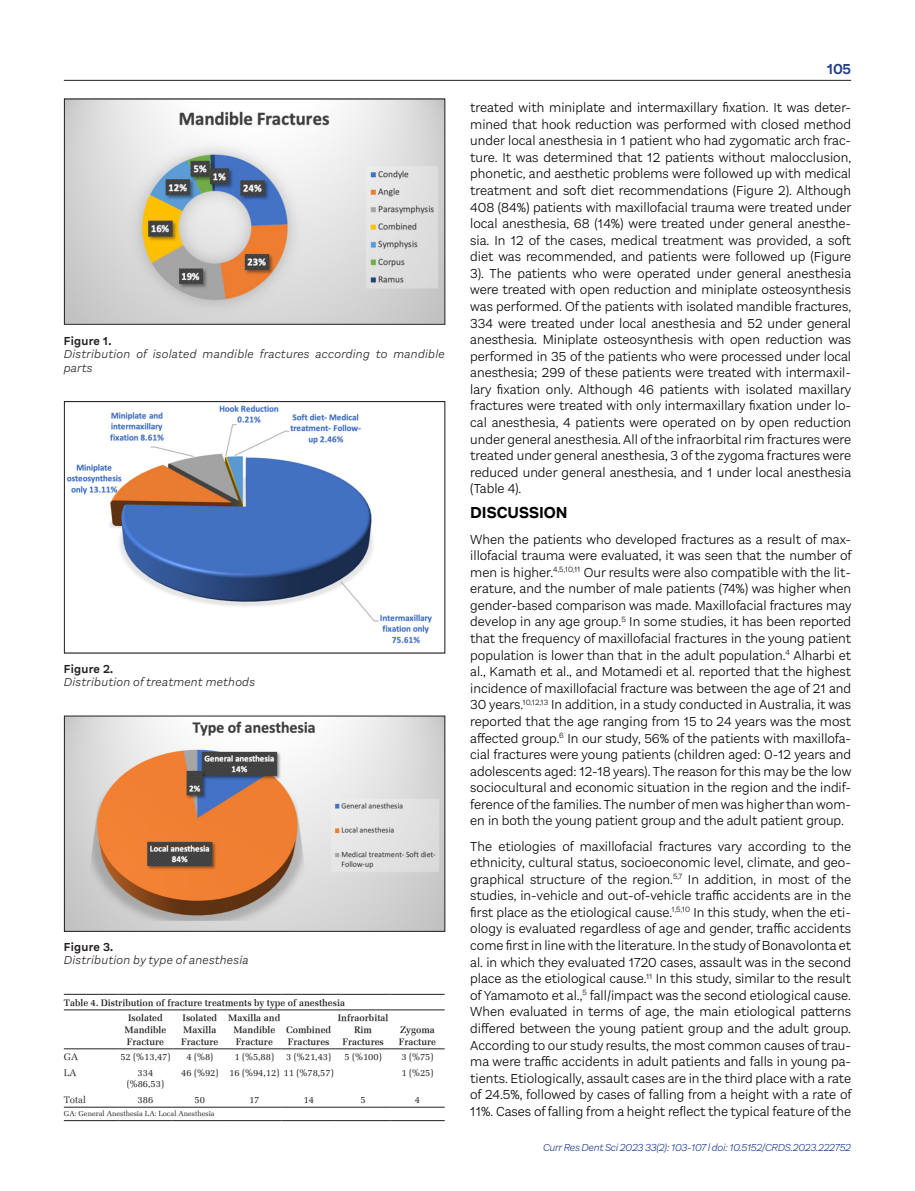
<style>
.page{position:relative;width:915px;height:1191px;background:#fff}
.page>*{position:absolute;margin:0;border:0;box-sizing:border-box;transform-origin:0 0}
.t1{font:700 16.5px "Aestetico";color:#000}
.t2{font:600 15px "Aestetico";color:#23408f}
.t3{font:300 13.5px/16.6px "Aestetico";color:#000;text-align:justify}
.t4{font:italic 300 12px/13.5px "Aestetico";letter-spacing:.025em;color:#231f20}
.t5{font:600 12px "Aestetico";letter-spacing:.025em;color:#231f20}
.t6{font:italic 300 10.5px "Aestetico";letter-spacing:-.025em;color:#23408f}
.TabloBaslik{font:500 9.75px/11.7px "Latino";color:#231f20;text-align:center}
.Tablometin{font:9.75px/11.7px "Latino";color:#231f20;text-align:center}
.dipnot{font:7.5px "Latino";color:#231f20}
</style>
<div class="page">
<hr style="left:64px;top:80px;width:786px;height:1px;background:#231f20">
<img style="left:66px;top:101px;width:377px;height:221px">
<img style="left:67px;top:405px;width:365px;height:239px">
<div style="left:64px;top:401px;width:381px;height:252px;border:1px solid #231f20"></div>
<img style="left:66px;top:718px;width:377px;height:211px">
<div style="left:64px;top:716px;width:381px;height:215px;border:1px solid #231f20"></div>
<hr style="left:64px;top:1009px;width:54px;height:1px;background:#231f20">
<hr style="left:118px;top:1009px;width:55px;height:1px;background:#231f20">
<hr style="left:173px;top:1009px;width:54px;height:1px;background:#231f20">
<hr style="left:227px;top:1009px;width:54px;height:1px;background:#231f20">
<hr style="left:281px;top:1009px;width:55px;height:1px;background:#231f20">
<hr style="left:336px;top:1009px;width:54px;height:1px;background:#231f20">
<hr style="left:390px;top:1009px;width:54px;height:1px;background:#231f20">
<hr style="left:64px;top:994px;width:54px;height:1px;background:#231f20">
<hr style="left:118px;top:994px;width:55px;height:1px;background:#231f20">
<hr style="left:173px;top:994px;width:54px;height:1px;background:#231f20">
<hr style="left:227px;top:994px;width:54px;height:1px;background:#231f20">
<hr style="left:281px;top:994px;width:55px;height:1px;background:#231f20">
<hr style="left:336px;top:994px;width:54px;height:1px;background:#231f20">
<hr style="left:390px;top:994px;width:54px;height:1px;background:#231f20">
<hr style="left:64px;top:1048px;width:54px;height:1px;background:#231f20">
<hr style="left:118px;top:1048px;width:55px;height:1px;background:#231f20">
<hr style="left:173px;top:1048px;width:54px;height:1px;background:#231f20">
<hr style="left:227px;top:1048px;width:54px;height:1px;background:#231f20">
<hr style="left:281px;top:1048px;width:55px;height:1px;background:#231f20">
<hr style="left:336px;top:1048px;width:54px;height:1px;background:#231f20">
<hr style="left:390px;top:1048px;width:54px;height:1px;background:#231f20">
<hr style="left:64px;top:1107px;width:54px;height:1px;background:#231f20">
<hr style="left:118px;top:1107px;width:55px;height:1px;background:#231f20">
<hr style="left:173px;top:1107px;width:54px;height:1px;background:#231f20">
<hr style="left:227px;top:1107px;width:54px;height:1px;background:#231f20">
<hr style="left:281px;top:1107px;width:55px;height:1px;background:#231f20">
<hr style="left:336px;top:1107px;width:54px;height:1px;background:#231f20">
<hr style="left:390px;top:1107px;width:54px;height:1px;background:#231f20">
<hr style="left:64px;top:1120px;width:54px;height:1px;background:#231f20">
<hr style="left:118px;top:1120px;width:55px;height:1px;background:#231f20">
<hr style="left:173px;top:1120px;width:54px;height:1px;background:#231f20">
<hr style="left:227px;top:1120px;width:54px;height:1px;background:#231f20">
<hr style="left:281px;top:1120px;width:55px;height:1px;background:#231f20">
<hr style="left:336px;top:1120px;width:54px;height:1px;background:#231f20">
<hr style="left:390px;top:1120px;width:54px;height:1px;background:#231f20">
<p class="t5" style="left:64px;top:333px;width:49px">Figure 1.</p>
<p class="t4" style="left:64px;top:347px;width:382px">Distribution of isolated mandible fractures according to mandible parts</p>
<p class="t5" style="left:64px;top:661px;width:51px">Figure 2.</p>
<p class="t4" style="left:64px;top:675px;width:193px">Distribution of treatment methods</p>
<p class="t5" style="left:64px;top:940px;width:51px">Figure 3.</p>
<p class="t4" style="left:64px;top:953px;width:186px">Distribution by type of anesthesia</p>
<p class="TabloBaslik" style="left:64px;top:996px;width:282px">Table 4. Distribution of fracture treatments by type of anesthesia</p>
<p class="TabloBaslik" style="left:124px;top:1012px;width:43px">Isolated<br>Mandible<br>Fracture</p>
<p class="TabloBaslik" style="left:181px;top:1012px;width:39px;text-align:left">Isolated<br>Maxilla<br>Fracture</p>
<p class="TabloBaslik" style="left:228px;top:1012px;width:54px">Maxilla and<br>Mandible<br>Fracture</p>
<p class="TabloBaslik" style="left:286px;top:1023px;width:47px;text-align:left">Combined<br>Fractures</p>
<p class="TabloBaslik" style="left:337px;top:1012px;width:52px">Infraorbital<br>Rim<br>Fractures</p>
<p class="TabloBaslik" style="left:399px;top:1023px;width:39px;text-align:left">Zygoma<br>Fracture</p>
<p class="Tablometin" style="left:64px;top:1051px;width:16px">GA</p>
<p class="Tablometin" style="left:120px;top:1051px;width:52px">52 (%13,47)</p>
<p class="Tablometin" style="left:186px;top:1051px;width:28px">4 (%8)</p>
<p class="Tablometin" style="left:234px;top:1051px;width:41px">1 (%5,88)</p>
<p class="Tablometin" style="left:286px;top:1051px;width:46px">3 (%21,43)</p>
<p class="Tablometin" style="left:344px;top:1051px;width:39px">5 (%100)</p>
<p class="Tablometin" style="left:401px;top:1051px;width:34px">3 (%75)</p>
<p class="Tablometin" style="left:64px;top:1066px;width:14px">LA</p>
<p class="Tablometin" style="left:127px;top:1066px;width:39px">334 (%86,53)</p>
<p class="Tablometin" style="left:181px;top:1066px;width:39px">46 (%92)</p>
<p class="Tablometin" style="left:229px;top:1066px;width:106px">16 (%94,12) 11 (%78,57)</p>
<p class="Tablometin" style="left:401px;top:1066px;width:34px">1 (%25)</p>
<p class="Tablometin" style="left:64px;top:1093px;width:24px">Total</p>
<p class="Tablometin" style="left:137px;top:1093px;width:17px">386</p>
<p class="Tablometin" style="left:194px;top:1093px;width:12px">50</p>
<p class="Tablometin" style="left:249px;top:1093px;width:12px">17</p>
<p class="Tablometin" style="left:303px;top:1093px;width:12px">14</p>
<p class="Tablometin" style="left:360px;top:1093px;width:7px">5</p>
<p class="Tablometin" style="left:415px;top:1093px;width:7px">4</p>
<p class="dipnot" style="left:64px;top:1109px;width:152px">GA: General Anesthesia LA: Local Anesthesia</p>
<p class="t2" style="left:826px;top:60px;width:26px">105</p>
<p class="t3" style="left:470px;top:99px;width:382px">treated with miniplate and intermaxillary fixation. It was deter&shy;mined that hook reduction was performed with closed method under local anesthesia in 1 patient who had zygomatic arch frac&shy;ture. It was determined that 12 patients without malocclusion, phonetic, and aesthetic problems were followed up with medical treatment and soft diet recommendations (Figure 2). Although 408 (84%) patients with maxillofacial trauma were treated under local anesthesia, 68 (14%) were treated under general anesthe&shy;sia. In 12 of the cases, medical treatment was provided, a soft diet was recommended, and patients were followed up (Figure 3). The patients who were operated under general anesthesia were treated with open reduction and miniplate osteosynthesis was performed. Of the patients with isolated mandible fractures, 334 were treated under local anesthesia and 52 under general anesthesia. Miniplate osteosynthesis with open reduction was performed in 35 of the patients who were processed under local anesthesia; 299 of these patients were treated with intermaxil&shy;lary fixation only. Although 46 patients with isolated maxillary fractures were treated with only intermaxillary fixation under lo&shy;cal anesthesia, 4 patients were operated on by open reduction under general anesthesia. All of the infraorbital rim fractures were treated under general anesthesia, 3 of the zygoma fractures were reduced under general anesthesia, and 1 under local anesthesia (Table 4).</p>
<p class="t1" style="left:470px;top:503px;width:99px">DISCUSSION</p>
<p class="t3" style="left:470px;top:531px;width:382px">When the patients who developed fractures as a result of max&shy;illofacial trauma were evaluated, it was seen that the number of men is higher.<sup>4,5,10,11</sup> Our results were also compatible with the lit&shy;erature, and the number of male patients (74%) was higher when gender-based comparison was made. Maxillofacial fractures may develop in any age group.<sup>5</sup> In some studies, it has been reported that the frequency of maxillofacial fractures in the young patient population is lower than that in the adult population.<sup>4</sup> Alharbi et al., Kamath et al., and Motamedi et al. reported that the highest incidence of maxillofacial fracture was between the age of 21 and 30 years.<sup>10,12,13</sup> In addition, in a study conducted in Australia, it was reported that the age ranging from 15 to 24 years was the most affected group.<sup>6</sup> In our study, 56% of the patients with maxillofa&shy;cial fractures were young patients (children aged: 0-12 years and adolescents aged: 12-18 years). The reason for this may be the low sociocultural and economic situation in the region and the indif&shy;ference of the families. The number of men was higher than wom&shy;en in both the young patient group and the adult patient group.</p>
<p class="t3" style="left:470px;top:837px;width:382px">The etiologies of maxillofacial fractures vary according to the ethnicity, cultural status, socioeconomic level, climate, and geo&shy;graphical structure of the region.<sup>5,7</sup> In addition, in most of the studies, in-vehicle and out-of-vehicle traffic accidents are in the first place as the etiological cause.<sup>1,5,10</sup> In this study, when the eti&shy;ology is evaluated regardless of age and gender, traffic accidents come first in line with the literature. In the study of Bonavolonta et al. in which they evaluated 1720 cases, assault was in the second place as the etiological cause.<sup>11</sup> In this study, similar to the result of Yamamoto et al.,<sup>5</sup> fall/impact was the second etiological cause.<br>When evaluated in terms of age, the main etiological patterns differed between the young patient group and the adult group.<br>According to our study results, the most common causes of trau&shy;ma were traffic accidents in adult patients and falls in young pa&shy;tients. Etiologically, assault cases are in the third place with a rate of 24.5%, followed by cases of falling from a height with a rate of 11%. Cases of falling from a height reflect the typical feature of the</p>
<p class="t6" style="left:543px;top:1141px;width:309px">Curr Res Dent Sci 2023 33(2): 103-107 l doi: 10.5152/CRDS.2023.222752</p>
</div>
